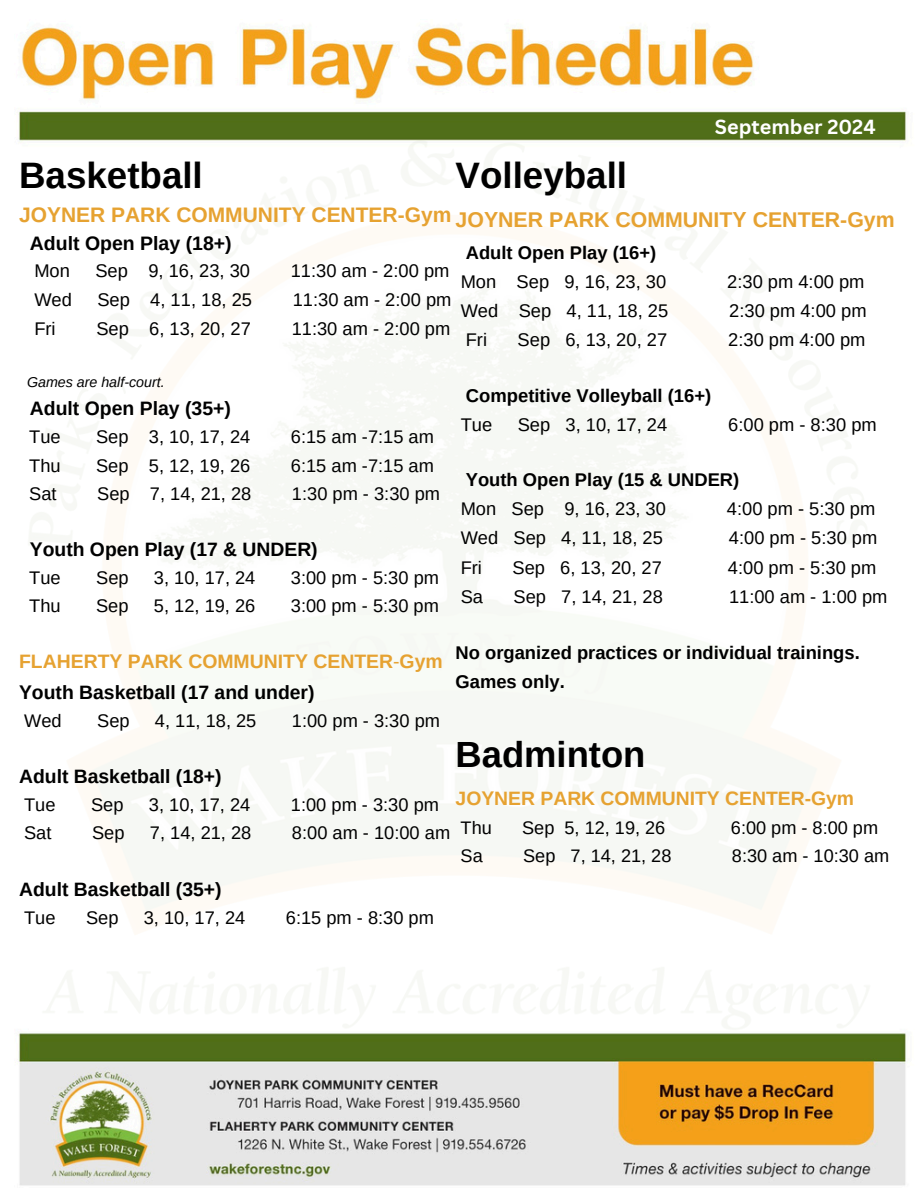
<style>
.page{position:relative;width:918px;height:1188px;background:#fff}
.page>*{position:absolute;margin:0;border:0;box-sizing:border-box;transform-origin:0 0}
.t1{font:700 36.75px "Arimo";color:#000}
.t2{font:700 36.45px "Arimo";color:#000}
.t3{font:700 21.3px "Arimo";color:#e6a231}
.t4{font:700 21px "Arimo";color:#e6a231}
.t5{font:700 19.8px "Canva Sans";color:#fff}
.t6{font:700 19.5px "Arimo";color:#000}
.t7{font:700 19.35px "Arimo";color:#000}
.t8{font:700 19.35px "Arimo";color:#e6a231}
.t9{font:700 18.45px/29.2px "Arimo";color:#000}
.t10{font:18.3px "Arimo";color:#000}
.t11{font:18.15px "Arimo";color:#000}
.t12{font:italic 14.25px "Arimo";color:#000}
.s1{font-weight:400}
</style>
<div class="page">
<img style="left:18px;top:26px;width:889px;height:1160px">
<img style="left:18px;top:127px;width:889px;height:923px">
<p class="t5" style="left:715px;top:113px;width:162px">September 2024</p>
<p class="t1" style="left:456px;top:155px;width:173px">Volleyball</p>
<p class="t3" style="left:456px;top:208px;width:441px">JOYNER PARK COMMUNITY CENTER-Gym</p>
<p class="t9" style="left:466px;top:238px;width:192px">Adult Open Play (16+)</p>
<p class="t10" style="left:461px;top:271px;width:207px">Mon Sep 9, 16, 23, 30</p>
<p class="t10" style="left:727px;top:271px;width:139px">2:30 pm 4:00 pm</p>
<p class="t10" style="left:461px;top:301px;width:209px">Wed Sep 4, 11, 18, 25</p>
<p class="t10" style="left:729px;top:301px;width:139px">2:30 pm 4:00 pm</p>
<p class="t10" style="left:466px;top:330px;width:23px">Fri</p>
<p class="t10" style="left:518px;top:330px;width:151px">Sep 6, 13, 20, 27</p>
<p class="t10" style="left:728px;top:330px;width:139px">2:30 pm 4:00 pm</p>
<h2 class="t9" style="left:466px;top:381px;width:247px">Competitive Volleyball (16+)</h2>
<p class="t10" style="left:461px;top:414px;width:33px">Tue</p>
<p class="t10" style="left:518px;top:414px;width:151px">Sep 3, 10, 17, 24</p>
<p class="t10" style="left:728px;top:414px;width:150px">6:00 pm - 8:30 pm</p>
<p class="t9" style="left:466px;top:465px;width:275px">Youth Open Play (15 &amp; UNDER)</p>
<p class="t10" style="left:461px;top:499px;width:207px">Mon Sep 9, 16, 23, 30</p>
<p class="t10" style="left:727px;top:499px;width:150px">4:00 pm - 5:30 pm</p>
<p class="t10" style="left:461px;top:528px;width:204px">Wed Sep 4, 11, 18, 25</p>
<p class="t10" style="left:729px;top:528px;width:150px">4:00 pm - 5:30 pm</p>
<p class="t10" style="left:461px;top:557px;width:23px">Fri</p>
<p class="t10" style="left:512px;top:557px;width:151px">Sep 6, 13, 20, 27</p>
<p class="t10" style="left:728px;top:557px;width:150px">4:00 pm - 5:30 pm</p>
<p class="t10" style="left:461px;top:586px;width:24px">Sa</p>
<p class="t10" style="left:514px;top:586px;width:151px">Sep 7, 14, 21, 28</p>
<p class="t10" style="left:729px;top:586px;width:160px">11:00 am - 1:00 pm</p>
<p class="t9" style="left:456px;top:638px;width:406px">No organized practices or individual trainings.<br>Games only.</p>
<h1 class="t1" style="left:19px;top:155px;width:185px">Basketball</h1>
<p class="t4" style="left:19px;top:203px;width:434px">JOYNER PARK COMMUNITY CENTER-Gym</p>
<p class="t6" style="left:30px;top:232px;width:203px">Adult Open Play (18+)</p>
<p class="t10" style="left:34px;top:260px;width:37px">Mon</p>
<p class="t10" style="left:95px;top:260px;width:156px">Sep 9, 16, 23, 30</p>
<p class="t10" style="left:291px;top:260px;width:160px">11:30 am - 2:00 pm</p>
<p class="t10" style="left:34px;top:290px;width:39px">Wed</p>
<p class="t10" style="left:97px;top:290px;width:156px">Sep 4, 11, 18, 25</p>
<p class="t10" style="left:293px;top:290px;width:160px">11:30 am - 2:00 pm</p>
<p class="t10" style="left:34px;top:319px;width:23px">Fri</p>
<p class="t10" style="left:96px;top:319px;width:156px">Sep 6, 13, 20, 27</p>
<p class="t10" style="left:292px;top:319px;width:160px">11:30 am - 2:00 pm</p>
<p class="t12" style="left:27px;top:374px;width:139px">Games are half-court.</p>
<p class="t7" style="left:30px;top:398px;width:203px">Adult Open Play (35+)</p>
<p class="t10" style="left:29px;top:427px;width:33px">Tue</p>
<p class="t10" style="left:96px;top:427px;width:156px">Sep 3, 10, 17, 24</p>
<p class="t10" style="left:291px;top:427px;width:145px">6:15 am -7:15 am</p>
<p class="t10" style="left:29px;top:455px;width:33px">Thu</p>
<p class="t10" style="left:96px;top:455px;width:156px">Sep 5, 12, 19, 26</p>
<p class="t10" style="left:291px;top:455px;width:145px">6:15 am -7:15 am</p>
<p class="t10" style="left:29px;top:483px;width:29px">Sat</p>
<p class="t10" style="left:97px;top:483px;width:156px">Sep 7, 14, 21, 28</p>
<p class="t10" style="left:292px;top:483px;width:150px">1:30 pm - 3:30 pm</p>
<p class="t7" style="left:30px;top:538px;width:289px">Youth Open Play (17 &amp; UNDER)</p>
<p class="t10" style="left:29px;top:568px;width:33px">Tue</p>
<p class="t10" style="left:96px;top:568px;width:34px">Sep</p>
<p class="t10" style="left:154px;top:568px;width:103px">3, 10, 17, 24</p>
<p class="t10" style="left:291px;top:568px;width:150px">3:00 pm - 5:30 pm</p>
<p class="t10" style="left:29px;top:596px;width:33px">Thu</p>
<p class="t10" style="left:96px;top:596px;width:34px">Sep</p>
<p class="t10" style="left:154px;top:596px;width:103px">5, 12, 19, 26</p>
<p class="t10" style="left:291px;top:596px;width:150px">3:00 pm - 5:30 pm</p>
<p class="t8" style="left:19px;top:651px;width:425px">FLAHERTY PARK COMMUNITY CENTER<span class="s1">-</span>Gym</p>
<p class="t7" style="left:19px;top:681px;width:297px">Youth Basketball (17 and under)</p>
<p class="t10" style="left:24px;top:710px;width:39px">Wed</p>
<p class="t10" style="left:97px;top:710px;width:34px">Sep</p>
<p class="t10" style="left:155px;top:710px;width:103px">4, 11, 18, 25</p>
<p class="t10" style="left:292px;top:710px;width:150px">1:00 pm - 3:30 pm</p>
<p class="t7" style="left:19px;top:766px;width:204px">Adult Basketball (18+)</p>
<p class="t10" style="left:24px;top:795px;width:33px">Tue</p>
<p class="t10" style="left:91px;top:795px;width:34px">Sep</p>
<p class="t10" style="left:149px;top:795px;width:103px">3, 10, 17, 24</p>
<p class="t10" style="left:291px;top:795px;width:150px">1:00 pm - 3:30 pm</p>
<p class="t10" style="left:24px;top:823px;width:29px">Sat</p>
<p class="t10" style="left:92px;top:823px;width:34px">Sep</p>
<p class="t10" style="left:150px;top:823px;width:103px">7, 14, 21, 28</p>
<p class="t10" style="left:292px;top:823px;width:160px">8:00 am - 10:00 am</p>
<p class="t7" style="left:19px;top:878px;width:204px">Adult Basketball (35+)</p>
<p class="t10" style="left:24px;top:907px;width:33px">Tue</p>
<p class="t10" style="left:86px;top:907px;width:34px">Sep</p>
<p class="t10" style="left:144px;top:907px;width:103px">3, 10, 17, 24</p>
<p class="t10" style="left:286px;top:907px;width:150px">6:15 pm - 8:30 pm</p>
<h3 class="t2" style="left:456px;top:734px;width:191px">Badminton</h3>
<h3 class="t8" style="left:456px;top:788px;width:400px">JOYNER PARK COMMUNITY CENTER-Gym</h3>
<h3 class="t11" style="left:461px;top:817px;width:33px">Thu</h3>
<h3 class="t11" style="left:522px;top:817px;width:145px">Sep 5, 12, 19, 26</h3>
<h3 class="t11" style="left:731px;top:817px;width:149px">6:00 pm - 8:00 pm</h3>
<h3 class="t11" style="left:461px;top:845px;width:24px">Sa</h3>
<h3 class="t11" style="left:523px;top:845px;width:150px">Sep 7, 14, 21, 28</h3>
<h3 class="t11" style="left:732px;top:845px;width:159px">8:30 am - 10:30 am</h3>
</div>
